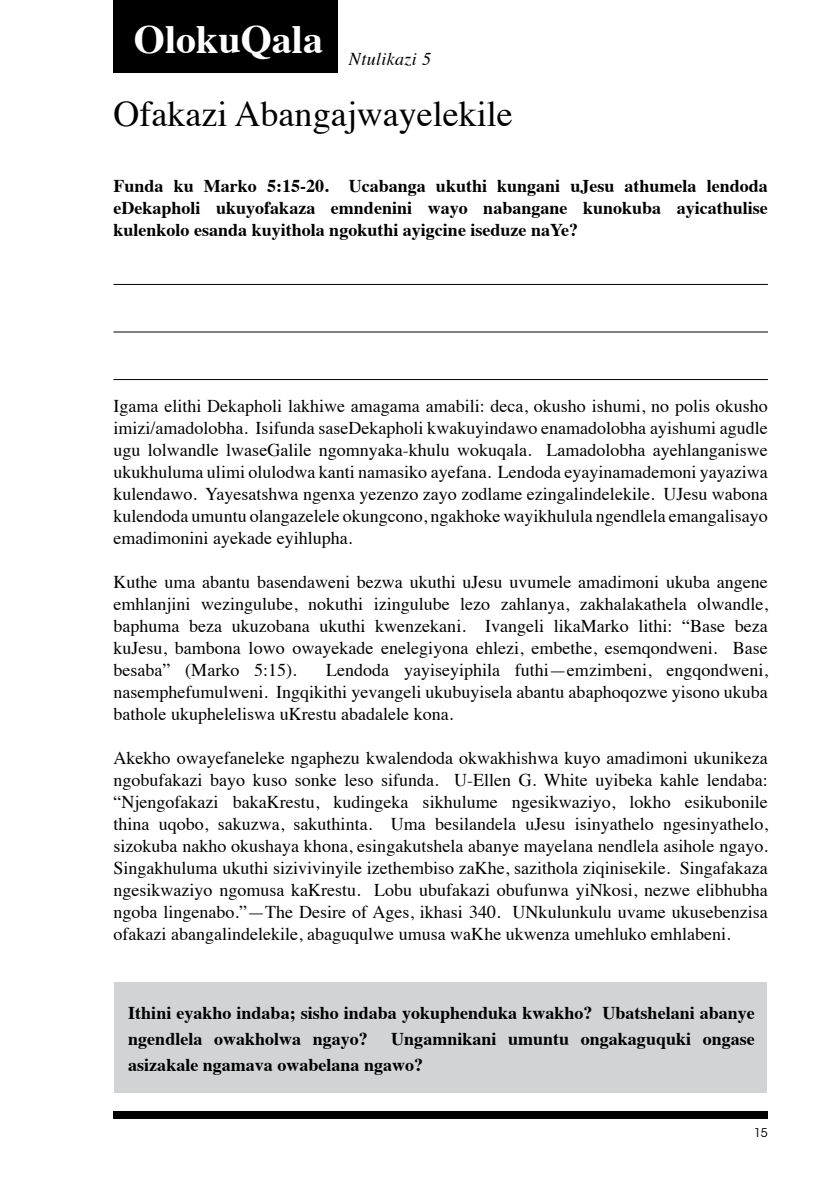
<style>
.page{position:relative;width:840px;height:1191px;background:#fff}
.page>*{position:absolute;margin:0;border:0;box-sizing:border-box;transform-origin:0 0}
.t1{font:700 40px "Times";color:#fff}
.t2{font:36px "Times";color:#000}
.t3{font:18px/22px "Times";color:#000;text-align:justify}
.t4{font:700 18px/22px "Times";color:#000}
.t5{font:italic 18px "Times";letter-spacing:.02em;color:#000}
.t6{font:12px "ITC Avant Garde Std";color:#000}
</style>
<div class="page">
<div style="left:113px;top:1111px;width:654px;height:8px;background:#000"></div>
<div style="left:113px;top:0;width:225px;height:72px;background:#000"></div>
<hr style="left:113px;top:284px;width:654px;height:1px;background:#000">
<hr style="left:113px;top:379px;width:654px;height:1px;background:#000">
<hr style="left:113px;top:331px;width:654px;height:1px;background:#000">
<div style="left:114px;top:981px;width:652px;height:111px;background:#d1d3d4"></div>
<h1 class="t1" style="left:134px;top:1px;width:190px">OlokuQala</h1>
<p class="t5" style="left:349px;top:43px;width:84px">Ntulikazi 5</p>
<h2 class="t2" style="left:113px;top:80px;width:400px">Ofakazi Abangajwayelekile</h2>
<p class="t4" style="left:113px;top:173px;width:655px;text-align:justify">Funda ku Marko 5:15-20. Ucabanga ukuthi kungani uJesu athumela lendoda eDekapholi ukuyofakaza emndenini wayo nabangane kunokuba ayicathulise kulenkolo esanda kuyithola ngokuthi ayigcine iseduze naYe?</p>
<p class="t3" style="left:113px;top:393px;width:655px">Igama elithi Dekapholi lakhiwe amagama amabili: deca, okusho ishumi, no polis okusho imizi/amadolobha. Isifunda saseDekapholi kwakuyindawo enamadolobha ayishumi agudle ugu lolwandle lwaseGalile ngomnyaka-khulu wokuqala. Lamadolobha ayehlanganiswe ukukhuluma ulimi olulodwa kanti namasiko ayefana. Lendoda eyayinamademoni yayaziwa kulendawo. Yayesatshwa ngenxa yezenzo zayo zodlame ezingalindelekile. UJesu wabona kulendoda umuntu olangazelele okungcono, ngakhoke wayikhulula ngendlela emangalisayo emadimonini ayekade eyihlupha.</p>
<p class="t3" style="left:113px;top:569px;width:655px">Kuthe uma abantu basendaweni bezwa ukuthi uJesu uvumele amadimoni ukuba angene emhlanjini wezingulube, nokuthi izingulube lezo zahlanya, zakhalakathela olwandle, baphuma beza ukuzobana ukuthi kwenzekani. Ivangeli likaMarko lithi: “Base beza kuJesu, bambona lowo owayekade enelegiyona ehlezi, embethe, esemqondweni. Base besaba” (Marko 5:15).</p>
<p class="t3" style="left:113px;top:657px;width:655px;text-indent:212px">Lendoda yayiseyiphila futhi—emzimbeni, engqondweni, nasemphefumulweni. Ingqikithi yevangeli ukubuyisela abantu abaphoqozwe yisono ukuba bathole ukupheleliswa uKrestu abadalele kona.</p>
<p class="t3" style="left:113px;top:745px;width:655px">Akekho owayefaneleke ngaphezu kwalendoda okwakhishwa kuyo amadimoni ukunikeza ngobufakazi bayo kuso sonke leso sifunda. U-Ellen G. White uyibeka kahle lendaba: “Njengofakazi bakaKrestu, kudingeka sikhulume ngesikwaziyo, lokho esikubonile thina uqobo, sakuzwa, sakuthinta. Uma besilandela uJesu isinyathelo ngesinyathelo, sizokuba nakho okushaya khona, esingakutshela abanye mayelana nendlela asihole ngayo.<br>Singakhuluma ukuthi sizivivinyile izethembiso zaKhe, sazithola ziqinisekile. Singafakaza ngesikwaziyo ngomusa kaKrestu. Lobu ubufakazi obufunwa yiNkosi, nezwe elibhubha ngoba lingenabo.”—The Desire of Ages, ikhasi 340. UNkulunkulu uvame ukusebenzisa ofakazi abangalindelekile, abaguqulwe umusa waKhe ukwenza umehluko emhlabeni.</p>
<p class="t4" style="left:128px;top:998px;width:627px;line-height:26px">Ithini eyakho indaba; sisho indaba yokuphenduka kwakho? Ubatshelani abanye ngendlela owakholwa ngayo?</p>
<p class="t4" style="left:128px;top:1024px;width:627px;line-height:26px;text-indent:263px">Ungamnikani umuntu ongakaguquki ongase asizakale ngamava owabelana ngawo?</p>
<p class="t6" style="left:753px;top:1125px;width:15px">15</p>
</div>
